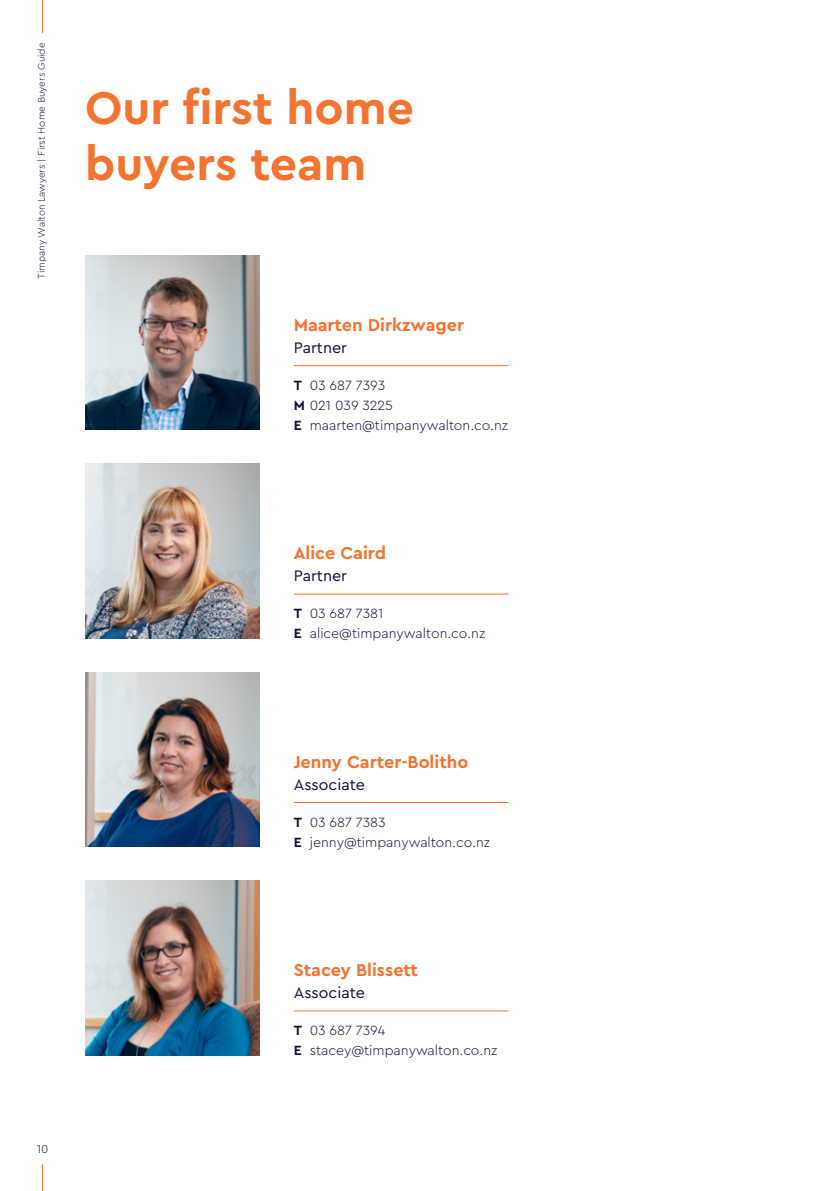
<style>
.page{position:relative;width:840px;height:1191px;background:#fff}
.page>*{position:absolute;margin:0;border:0;box-sizing:border-box;transform-origin:0 0}
.t1{font:700 48px/56px "Cera Pro";color:#f37331}
.t2{font:700 18px "Cera Pro";color:#f37331}
.t3{font:16px "Cera Pro";color:#130f38}
.t4{font:300 14px "Cera Pro";color:#130f38}
.t5{font:300 12px "Cera Pro";color:#130f38}
.t6{font:300 10px "Cera Pro";color:#130f38}
.s1{font-weight:700}
</style>
<div class="page">
<img style="left:85px;top:463px;width:174px;height:175px">
<img style="left:85px;top:255px;width:174px;height:175px">
<img style="left:85px;top:880px;width:174px;height:175px">
<img style="left:85px;top:672px;width:174px;height:174px">
<hr style="left:294px;top:365px;width:214px;height:1px;background:#f37331">
<hr style="left:294px;top:593px;width:214px;height:1px;background:#f37331">
<hr style="left:294px;top:802px;width:214px;height:1px;background:#f37331">
<hr style="left:294px;top:1010px;width:214px;height:1px;background:#f37331">
<hr style="left:42px;top:0;width:1px;height:33px;background:#f37331">
<svg style="left:42px;top:1164px;width:1px;height:27px"></svg>
<p class="t6" style="left:35px;top:279px;width:238px;rotate:-90deg">Timpany Walton Lawyers | First Home Buyers Guide</p>
<p class="t1" style="left:85px;top:78px;width:330px">Our first home buyers team</p>
<p class="t2" style="left:293px;top:313px;width:172px">Maarten Dirkzwager</p>
<p class="t3" style="left:293px;top:337px;width:55px">Partner</p>
<p class="t4" style="left:293px;top:376px;width:93px"><span class="s1">T</span> 03 687 7393</p>
<p class="t4" style="left:293px;top:396px;width:101px"><span class="s1">M</span> 021 039 3225</p>
<p class="t4" style="left:293px;top:416px;width:216px"><span class="s1">E</span> maarten@timpanywalton.co.nz</p>
<p class="t2" style="left:293px;top:541px;width:94px">Alice Caird</p>
<p class="t3" style="left:293px;top:565px;width:55px">Partner</p>
<p class="t4" style="left:293px;top:604px;width:91px"><span class="s1">T</span> 03 687 7381</p>
<p class="t4" style="left:293px;top:624px;width:193px"><span class="s1">E</span> alice@timpanywalton.co.nz</p>
<p class="t2" style="left:293px;top:749px;width:176px">Jenny Carter-Bolitho</p>
<p class="t3" style="left:293px;top:773px;width:73px">Associate</p>
<p class="t4" style="left:293px;top:812px;width:93px"><span class="s1">T</span> 03 687 7383</p>
<p class="t4" style="left:293px;top:832px;width:198px"><span class="s1">E</span> jenny@timpanywalton.co.nz</p>
<p class="t5" style="left:37px;top:1141px;width:13px">10</p>
<p class="t2" style="left:293px;top:958px;width:126px">Stacey Blissett</p>
<p class="t3" style="left:293px;top:982px;width:73px">Associate</p>
<p class="t4" style="left:293px;top:1021px;width:93px"><span class="s1">T</span> 03 687 7394</p>
<p class="t4" style="left:293px;top:1041px;width:205px"><span class="s1">E</span> stacey@timpanywalton.co.nz</p>
</div>
